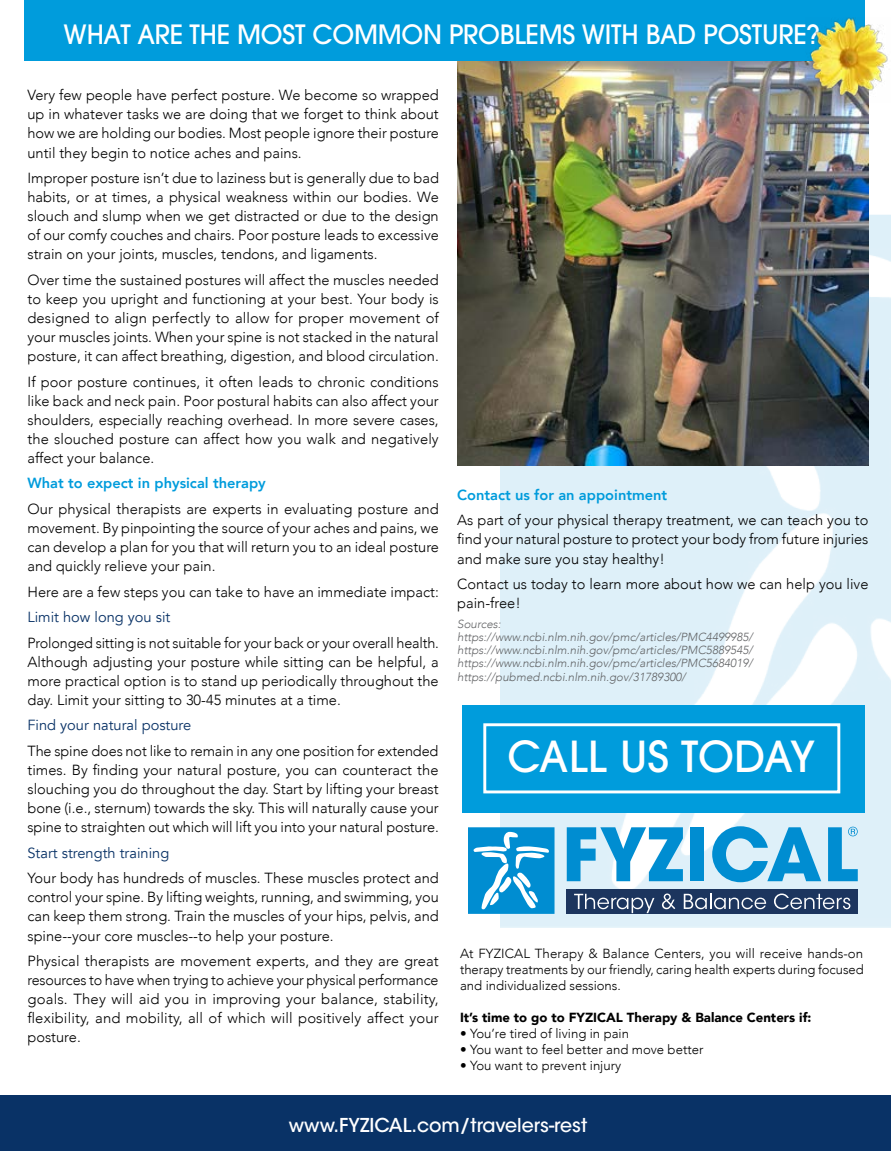
<style>
.page{position:relative;width:891px;height:1151px;background:#fff}
.page>*{position:absolute;margin:0;border:0;box-sizing:border-box;transform-origin:0 0}
.t1{font:500 42.52px "ITC Avant Garde Pro";letter-spacing:.005em;color:#fff}
.t2{font:500 26.32px "ITC Avant Garde Pro";letter-spacing:-.01em;color:#fff}
.t3{font:500 18.9px "ITC Avant Garde Std";color:#fff}
.t4{font:300 14.62px/19.1px "Avenir";color:#000;text-align:justify}
.t5{font:14.62px "Avenir";color:#093266}
.t6{font:800 14.62px "Avenir";color:#009cdc}
.t7{font:300 13.05px/16px "Avenir";color:#000;text-align:justify}
.t8{font:900 13.05px "Avenir";color:#000}
.t9{font:italic 300 11.7px/13px "Avenir";color:#636466}
</style>
<div class="page">
<img style="left:501px;top:205px;width:390px;height:722px">
<div style="left:25px;top:0;width:840px;height:61px;background:#009cdc"></div>
<div style="left:0;top:1094px;width:891px;height:56px;background:#093266"></div>
<img style="left:457px;top:62px;width:411px;height:403px">
<div style="left:462px;top:705px;width:403px;height:107px;background:#009cdc"></div>
<div style="left:483px;top:723px;width:357px;height:70px;border:3px solid #fff"></div>
<div style="left:567px;top:889px;width:291px;height:24px;background:#1c355e"></div>
<svg style="left:574px;top:893px;width:80px;height:20px"></svg>
<svg style="left:662px;top:893px;width:13px;height:16px"></svg>
<svg style="left:684px;top:893px;width:82px;height:16px"></svg>
<svg style="left:774px;top:893px;width:77px;height:16px"></svg>
<svg style="left:567px;top:827px;width:116px;height:54px"></svg>
<div style="left:690px;top:827px;width:14px;height:54px;background:#008dd1"></div>
<svg style="left:712px;top:826px;width:109px;height:56px;background:#6ebee4"></svg>
<svg style="left:828px;top:826px;width:30px;height:55px;background:#5cb6e1"></svg>
<svg style="left:468px;top:827px;width:87px;height:86px"></svg>
<img style="left:806px;top:17px;width:82px;height:85px">
<h2 class="t2" style="left:64px;top:18px;width:758px">WHAT ARE THE MOST COMMON PROBLEMS WITH BAD POSTURE?</h2>
<p class="t4" style="left:27px;top:86px;width:413px">Very few people have perfect posture. We become so wrapped up in whatever tasks we are doing that we forget to think about how we are holding our bodies. Most people ignore their posture until they begin to notice aches and pains.</p>
<p class="t4" style="left:27px;top:168px;width:413px">Improper posture isn’t due to laziness but is generally due to bad habits, or at times, a physical weakness within our bodies. We slouch and slump when we get distracted or due to the design of our comfy couches and chairs. Poor posture leads to excessive strain on your joints, muscles, tendons, and ligaments.</p>
<p class="t4" style="left:27px;top:270px;width:413px">Over time the sustained postures will affect the muscles needed to keep you upright and functioning at your best. Your body is designed to align perfectly to allow for proper movement of your muscles joints. When your spine is not stacked in the natural posture, it can affect breathing, digestion, and blood circulation.</p>
<p class="t4" style="left:27px;top:372px;width:413px">If poor posture continues, it often leads to chronic conditions like back and neck pain. Poor postural habits can also affect your shoulders, especially reaching overhead. In more severe cases, the slouched posture can affect how you walk and negatively affect your balance.</p>
<p class="t6" style="left:27px;top:471px;width:240px">What to expect in physical therapy</p>
<p class="t4" style="left:27px;top:499px;width:413px">Our physical therapists are experts in evaluating posture and movement. By pinpointing the source of your aches and pains, we can develop a plan for you that will return you to an ideal posture and quickly relieve your pain.</p>
<p class="t4" style="left:27px;top:582px;width:413px">Here are a few steps you can take to have an immediate impact:</p>
<p class="t5" style="left:27px;top:608px;width:144px">Limit how long you sit</p>
<p class="t4" style="left:27px;top:633px;width:413px">Prolonged sitting is not suitable for your back or your overall health.<br>Although adjusting your posture while sitting can be helpful, a more practical option is to stand up periodically throughout the day. Limit your sitting to 30-45 minutes at a time.</p>
<p class="t5" style="left:27px;top:716px;width:165px">Find your natural posture</p>
<p class="t4" style="left:27px;top:741px;width:413px">The spine does not like to remain in any one position for extended times. By finding your natural posture, you can counteract the slouching you do throughout the day. Start by lifting your breast bone (i.e., sternum) towards the sky. This will naturally cause your spine to straighten out which will lift you into your natural posture.</p>
<p class="t5" style="left:27px;top:843px;width:143px">Start strength training</p>
<p class="t4" style="left:27px;top:868px;width:413px">Your body has hundreds of muscles. These muscles protect and control your spine. By lifting weights, running, and swimming, you can keep them strong. Train the muscles of your hips, pelvis, and spine--your core muscles--to help your posture.</p>
<p class="t4" style="left:27px;top:951px;width:413px">Physical therapists are movement experts, and they are great resources to have when trying to achieve your physical performance goals. They will aid you in improving your balance, stability, flexibility, and mobility, all of which will positively affect your posture.</p>
<p class="t6" style="left:457px;top:483px;width:212px">Contact us for an appointment</p>
<p class="t4" style="left:457px;top:511px;width:413px">As part of your physical therapy treatment, we can teach you to find your natural posture to protect your body from future injuries and make sure you stay healthy!</p>
<p class="t4" style="left:457px;top:574px;width:413px">Contact us today to learn more about how we can help you live pain-free!</p>
<p class="t9" style="left:457px;top:617px;width:297px">Sources: https://www.ncbi.nlm.nih.gov/pmc/articles/PMC4499985/ https://www.ncbi.nlm.nih.gov/pmc/articles/PMC5889545/ https://www.ncbi.nlm.nih.gov/pmc/articles/PMC5684019/ https://pubmed.ncbi.nlm.nih.gov/31789300/</p>
<h1 class="t1" style="left:507px;top:729px;width:309px">CALL US TODAY</h1>
<p class="t7" style="left:460px;top:945px;width:405px">At FYZICAL Therapy &amp; Balance Centers, you will receive hands-on therapy treatments by our friendly, caring health experts during focused and individualized sessions.</p>
<p class="t8" style="left:460px;top:1006px;width:353px">It’s time to go to FYZICAL Therapy &amp; Balance Centers if:</p>
<p class="t7" style="left:460px;top:1025px;width:171px">• You’re tired of living in pain</p>
<p class="t7" style="left:460px;top:1041px;width:245px">• You want to feel better and move better</p>
<p class="t7" style="left:460px;top:1057px;width:163px">• You want to prevent injury</p>
<p class="t3" style="left:289px;top:1113px;width:300px">www.FYZICAL.com/travelers-rest</p>
</div>
